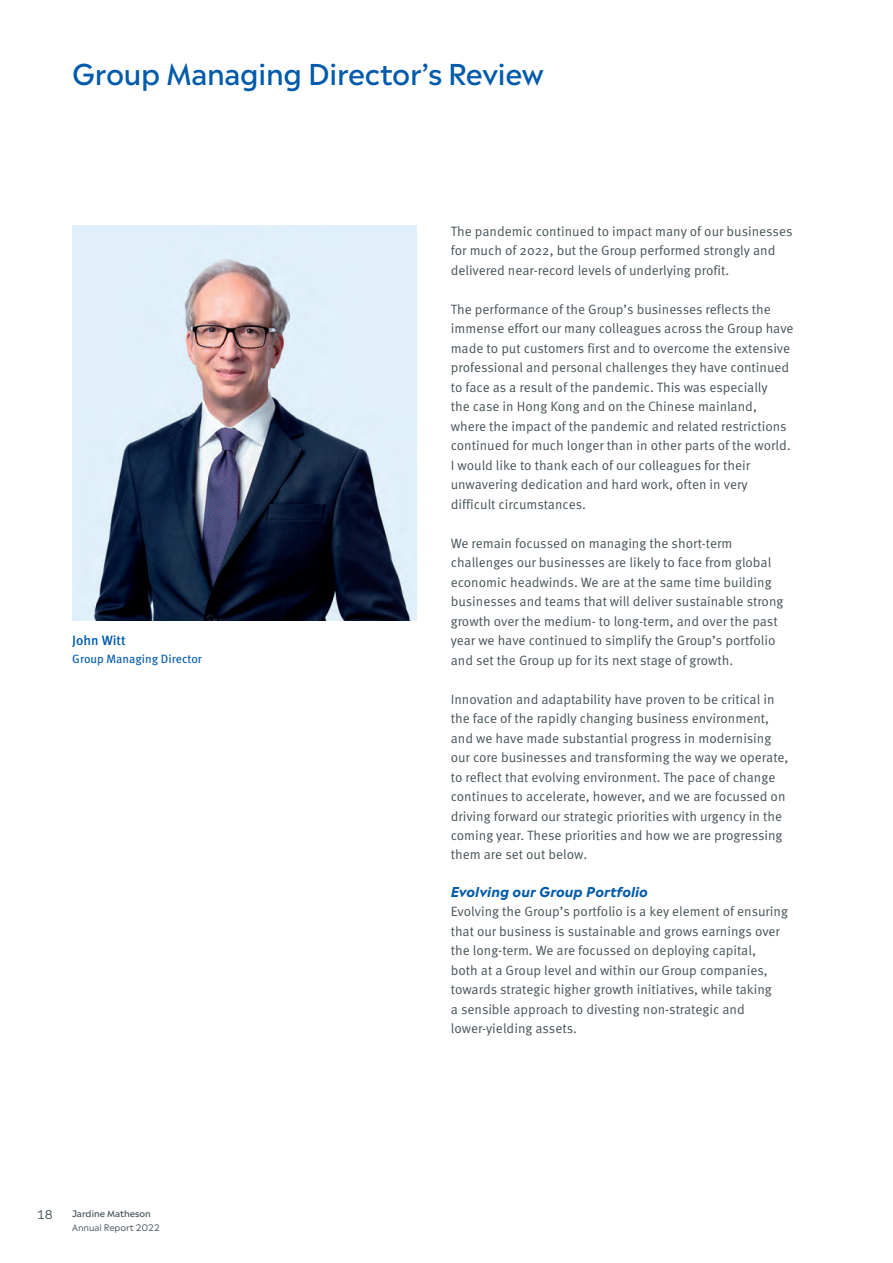
<style>
.page{position:relative;width:893px;height:1263px;background:#fff}
.page>*{position:absolute;margin:0;border:0;box-sizing:border-box;transform-origin:0 0}
.Headline{font:500 28.5px "Madera";letter-spacing:-.01em;color:#015aaa}
.Body_text{font:13.5px/19.5px "Meta OT Norm";color:#475359}
.Subhead_2{font:italic 700 13.5px "Madera";color:#015aaa}
.t1{font:500 13.5px "Meta OT";color:#015aaa}
.t2{font:12px "Meta OT";color:#015aaa}
.t3{font:12px "Madera";color:#475359}
.t4{font:9px "Madera";color:#475359}
.t5{font:500 9px "Madera";color:#475359}
</style>
<div class="page">
<img style="left:72px;top:225px;width:345px;height:396px">
<p class="Headline" style="left:72px;top:53px;width:473px">Group Managing Director’s Review</p>
<p class="t1" style="left:72px;top:632px;width:55px">John Witt</p>
<p class="t2" style="left:72px;top:652px;width:131px">Group Managing Director</p>
<p class="t3" style="left:37px;top:1206px;width:17px">18</p>
<p class="t5" style="left:72px;top:1207px;width:80px">Jardine Matheson</p>
<p class="t4" style="left:72px;top:1220px;width:89px">Annual Report 2022</p>
<p class="Body_text" style="left:451px;top:221px;width:343px">The pandemic continued to impact many of our businesses for much of 2022, but the Group performed strongly and delivered near-record levels of underlying profit.</p>
<p class="Body_text" style="left:451px;top:299px;width:344px">The performance of the Group’s businesses reflects the immense effort our many colleagues across the Group have made to put customers first and to overcome the extensive professional and personal challenges they have continued to face as a result of the pandemic. This was especially<br>the case in Hong Kong and on the Chinese mainland, where the impact of the pandemic and related restrictions continued for much longer than in other parts of the world.<br>I would like to thank each of our colleagues for their unwavering dedication and hard work, often in very difficult circumstances.</p>
<p class="Body_text" style="left:451px;top:533px;width:334px">We remain focussed on managing the short-term challenges our businesses are likely to face from global economic headwinds. We are at the same time building businesses and teams that will deliver sustainable strong growth over the medium- to long-term, and over the past year we have continued to simplify the Group’s portfolio and set the Group up for its next stage of growth.</p>
<p class="Body_text" style="left:451px;top:689px;width:339px">Innovation and adaptability have proven to be critical in the face of the rapidly changing business environment, and we have made substantial progress in modernising our core businesses and transforming the way we operate, to reflect that evolving environment. The pace of change continues to accelerate, however, and we are focussed on driving forward our strategic priorities with urgency in the coming year. These priorities and how we are progressing them are set out below.</p>
<p class="Subhead_2" style="left:451px;top:881px;width:199px">Evolving our Group Portfolio</p>
<p class="Body_text" style="left:451px;top:902px;width:339px">Evolving the Group’s portfolio is a key element of ensuring that our business is sustainable and grows earnings over the long-term. We are focussed on deploying capital,<br>both at a Group level and within our Group companies, towards strategic higher growth initiatives, while taking<br>a sensible approach to divesting non-strategic and lower-yielding assets.</p>
</div>
